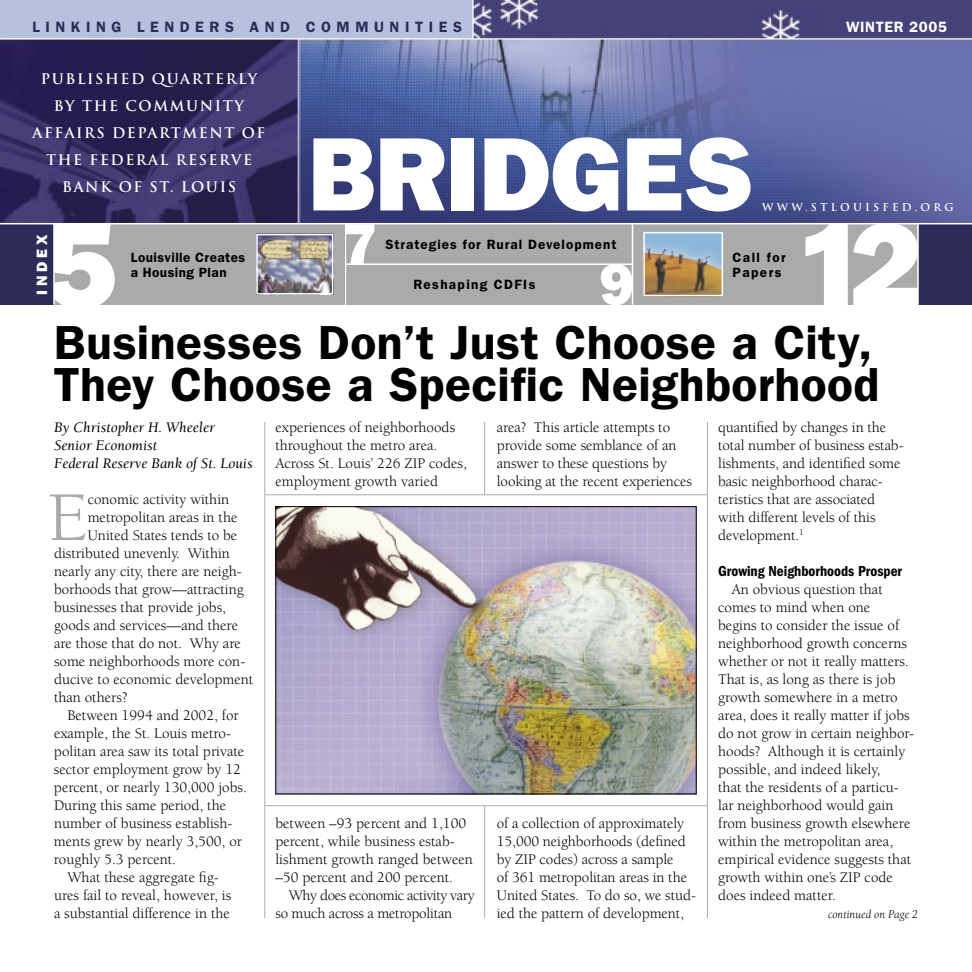
<style>
.page{position:relative;width:972px;height:972px;background:#fff}
.page>*{position:absolute;margin:0;border:0;box-sizing:border-box;transform-origin:0 0}
.t1{font:800 123px "Franklin Gothic";color:#fff}
.t2{font:800 105px "Franklin Gothic";color:#fff}
.t3{font:71.7px "Berkeley";color:#aaa}
.t4{font:800 58.5px "Franklin Gothic";color:#fff}
.t5{font:600 48px/42px "Franklin Gothic";letter-spacing:.01em;color:#000}
.t6{font:15px/18px "Berkeley";color:#000}
.t7{font:italic 15px/18px "Berkeley";color:#000}
.t8{font:15px/18px "Berkeley";letter-spacing:-.03em;color:#000}
.t9{font:600 15px "Franklin Gothic";letter-spacing:.37em;color:#2d2b57}
.t10{font:600 condensed 15px "Franklin Gothic";color:#000}
.t11{font:600 15px "Franklin Gothic";letter-spacing:.04em;color:#fff}
.t12{font:800 15px "Franklin Gothic";letter-spacing:.26em;color:#fff}
.t13{font:700 14.25px/27px "Trajan";letter-spacing:.11em;color:#fff;text-align:center}
.t14{font:600 13.5px "Franklin Gothic";letter-spacing:.075em;color:#000}
.t15{font:600 13.5px/15px "Franklin Gothic";letter-spacing:.03em;color:#000}
.t16{font:600 13.5px "Franklin Gothic";letter-spacing:.1em;color:#000}
.t17{font:italic 12px "Berkeley";color:#000}
.t18{font:700 10.5px "Trajan";letter-spacing:.3em;color:#fff}
</style>
<div class="page">
<div style="left:54px;top:224px;width:864px;height:81px;background:#aaa"></div>
<img style="left:277px;top:508px;width:418px;height:284px">
<div style="left:275px;top:506px;width:422px;height:288px;border:1px solid #000"></div>
<img style="left:259px;top:237px;width:71px;height:55px">
<div style="left:256px;top:234px;width:77px;height:61px;border:2px solid #fff"></div>
<div style="left:643px;top:236px;width:79px;height:60px;background:#cddfef;opacity:.75"></div>
<img style="left:647px;top:247px;width:18px;height:7px">
<div style="left:643px;top:232px;width:80px;height:64px;border:2px solid #fff"></div>
<svg style="left:806px;top:224px;width:42px;height:81px"></svg>
<hr style="left:345px;top:224px;width:1px;height:81px;background:#fff">
<hr style="left:346px;top:263px;width:287px;height:2px;background:#fff">
<hr style="left:632px;top:224px;width:1px;height:81px;background:#fff">
<img style="left:0;top:0;width:972px;height:223px">
<div style="left:0;top:224px;width:54px;height:81px;background:#2d2b57"></div>
<div style="left:918px;top:224px;width:54px;height:81px;background:#2d2b57"></div>
<hr style="left:53px;top:224px;width:2px;height:81px;background:#fff">
<hr style="left:917px;top:224px;width:2px;height:81px;background:#fff">
<hr style="left:264px;top:422px;width:1px;height:496px;background:#aaa">
<hr style="left:484px;top:422px;width:1px;height:73px;background:#aaa">
<hr style="left:707px;top:422px;width:1px;height:496px;background:#aaa">
<hr style="left:265px;top:805px;width:443px;height:1px;background:#aaa">
<hr style="left:484px;top:806px;width:1px;height:112px;background:#aaa">
<hr style="left:265px;top:494px;width:443px;height:1px;background:#aaa">
<p class="t9" style="left:32px;top:18px;width:431px">LINKING LENDERS AND COMMUNITIES</p>
<p class="t11" style="left:846px;top:18px;width:103px">WINTER 2005</p>
<p class="t13" style="left:33px;top:65px;width:234px">PUBLISHED QUARTERLY<br>BY THE COMMUNITY<br>AFFAIRS DEPARTMENT OF<br>THE FEDERAL RESERVE<br>BANK OF ST. LOUIS</p>
<h2 class="t2" style="left:308px;top:113px;width:448px">BRIDGES</h2>
<p class="t18" style="left:762px;top:201px;width:193px">WWW.STLOUISFED.ORG</p>
<h1 class="t1" style="left:45px;top:194px;width:75px">5</h1>
<h3 class="t4" style="left:342px;top:210px;width:37px">7</h3>
<p class="t12" style="left:33px;top:295px;width:62px;rotate:-90deg">INDEX</p>
<p class="t15" style="left:131px;top:250px;width:116px">Louisville Creates a Housing Plan</p>
<p class="t14" style="left:385px;top:236px;width:233px">Strategies for Rural Development</p>
<p class="t16" style="left:413px;top:277px;width:123px">Reshaping CDFIs</p>
<h3 class="t4" style="left:599px;top:250px;width:37px">9</h3>
<p class="t14" style="left:733px;top:249px;width:55px">Call for</p>
<p class="t14" style="left:733px;top:264px;width:51px">Papers</p>
<h1 class="t1" style="left:850px;top:194px;width:75px">2</h1>
<h3 class="t5" style="left:54px;top:321px;width:827px">Businesses Don’t Just Choose a City,<br>They Choose a Specific Neighborhood</h3>
<p class="t7" style="left:54px;top:419px;width:200px">By Christopher H. Wheeler<br>Senior Economist<br>Federal Reserve Bank of St. Louis</p>
<h3 class="t3" style="left:48px;top:480px;width:41px">E</h3>
<p class="t6" style="left:88px;top:491px;width:143px">conomic activity within</p>
<p class="t6" style="left:88px;top:509px;width:151px">metropolitan areas in the</p>
<p class="t6" style="left:88px;top:527px;width:151px">United States tends to be</p>
<p class="t6" style="left:54px;top:545px;width:178px">distributed unevenly. Within</p>
<p class="t6" style="left:54px;top:563px;width:189px">nearly any city, there are neigh-</p>
<p class="t6" style="left:54px;top:581px;width:191px">borhoods that grow—attracting</p>
<p class="t6" style="left:54px;top:599px;width:174px">businesses that provide jobs,</p>
<p class="t6" style="left:54px;top:617px;width:186px">goods and services—and there</p>
<p class="t6" style="left:54px;top:635px;width:188px">are those that do not. Why are</p>
<p class="t6" style="left:54px;top:653px;width:193px">some neighborhoods more con-</p>
<p class="t6" style="left:54px;top:671px;width:201px">ducive to economic development</p>
<p class="t6" style="left:54px;top:689px;width:75px">than others?</p>
<p class="t6" style="left:68px;top:707px;width:173px">Between 1994 and 2002, for</p>
<p class="t6" style="left:54px;top:725px;width:179px">example, the St. Louis metro-</p>
<p class="t6" style="left:54px;top:743px;width:192px">politan area saw its total private</p>
<p class="t6" style="left:54px;top:761px;width:188px">sector employment grow by 12</p>
<p class="t6" style="left:54px;top:779px;width:195px">percent, or nearly 130,000 jobs.</p>
<p class="t6" style="left:54px;top:797px;width:174px">During this same period, the</p>
<p class="t6" style="left:54px;top:815px;width:180px">number of business establish-</p>
<p class="t6" style="left:54px;top:833px;width:190px">ments grew by nearly 3,500, or</p>
<p class="t6" style="left:54px;top:851px;width:124px">roughly 5.3 percent.</p>
<p class="t6" style="left:67px;top:869px;width:153px">What these aggregate fig-</p>
<p class="t6" style="left:54px;top:887px;width:179px">ures fail to reveal, however, is</p>
<p class="t6" style="left:54px;top:905px;width:177px">a substantial difference in the</p>
<p class="t6" style="left:275px;top:419px;width:193px">experiences of neighborhoods throughout the metro area.<br>Across St. Louis’ 226 ZIP codes, employment growth varied</p>
<p class="t6" style="left:275px;top:815px;width:199px">between –93 percent and 1,100 percent, while business estab&shy;lishment growth ranged between –50 percent and 200 percent.</p>
<p class="t8" style="left:275px;top:887px;width:201px;text-indent:13px">Why does economic activity vary so much across a metropolitan</p>
<p class="t6" style="left:497px;top:419px;width:197px">area? This article attempts to provide some semblance of an answer to these questions by looking at the recent experiences</p>
<p class="t6" style="left:497px;top:815px;width:201px">of a collection of approximately<br>15,000 neighborhoods (defined by ZIP codes) across a sample<br>of 361 metropolitan areas in the<br>United States. To do so, we stud&shy;ied the pattern of development,</p>
<p class="t6" style="left:718px;top:419px;width:187px">quantified by changes in the total number of business estab&shy;lishments, and identified some basic neighborhood charac&shy;teristics that are associated with different levels of this development.<sup>1</sup></p>
<p class="t10" style="left:718px;top:562px;width:185px">Growing Neighborhoods Prosper</p>
<p class="t6" style="left:718px;top:581px;width:197px;text-indent:14px">An obvious question that comes to mind when one<br>begins to consider the issue of neighborhood growth concerns whether or not it really matters.<br>That is, as long as there is job growth somewhere in a metro area, does it really matter if jobs do not grow in certain neighbor&shy;hoods? Although it is certainly possible, and indeed likely,<br>that the residents of a particu&shy;lar neighborhood would gain from business growth elsewhere within the metropolitan area, empirical evidence suggests that growth within one’s ZIP code does indeed matter.</p>
<p class="t17" style="left:828px;top:908px;width:91px">continued on Page 2</p>
</div>
